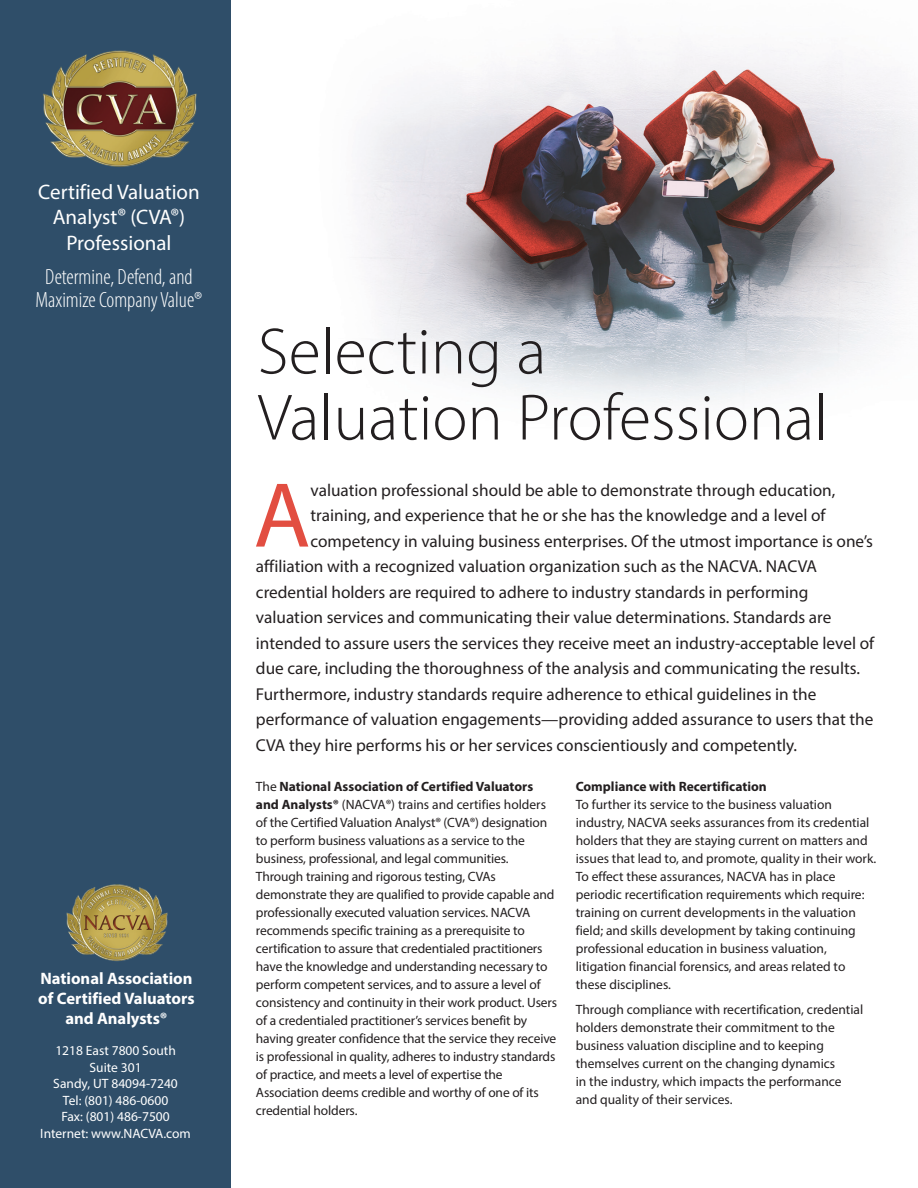
<style>
.page{position:relative;width:918px;height:1188px;background:#fff}
.page>*{position:absolute;margin:0;border:0;box-sizing:border-box;transform-origin:0 0}
.t1{font:92.85px "Myriad Pro";color:#e24e41}
.t2{font:300 65.85px/66.2px "Myriad Pro";color:#231f20}
.t3{font:300 condensed 22.2px/23.5px "Myriad Pro";color:#fff;text-align:center}
.t4{font:21px/25.2px "Myriad Pro";color:#fff;text-align:center}
.t5{font:17.25px "Myriad Pro";color:#231f20}
.t6{font:700 16.65px/20.2px "Myriad Pro";color:#fff;text-align:center}
.t7{font:13.5px/18px "Myriad Pro";letter-spacing:-.01em;color:#231f20}
.t8{font:13.5px/16.5px "Myriad Pro";color:#fff;text-align:center}
.t9{font:700 13.5px "Myriad Pro";color:#231f20}
.s1{font-weight:700}
</style>
<div class="page">
<img style="left:230px;top:0;width:688px;height:488px">
<div style="left:0;top:0;width:230px;height:1188px;background:#2f4e69"></div>
<img style="left:66px;top:884px;width:102px;height:77px">
<img style="left:43px;top:50px;width:154px;height:117px">
<p class="t4" style="left:38px;top:179px;width:163px">Certified Valuation<br>Analyst® (CVA®)<br>Professional</p>
<p class="t3" style="left:36px;top:265px;width:168px">Determine, Defend, and<br>Maximize Company Value®</p>
<p class="t6" style="left:38px;top:968px;width:158px">National Association of Certified Valuators and Analysts®</p>
<p class="t8" style="left:55px;top:1042px;width:122px">1218 East 7800 South</p>
<p class="t8" style="left:90px;top:1059px;width:54px">Suite 301</p>
<p class="t8" style="left:53px;top:1075px;width:126px">Sandy, UT 84094-7240</p>
<p class="t8" style="left:40px;top:1092px;width:152px">Tel: (801) 486-0600<br>Fax: (801) 486-7500<br>Internet: www.NACVA.com</p>
<p class="t2" style="left:258px;top:318px;width:572px">Selecting a<br>Valuation Professional</p>
<p class="t1" style="left:254px;top:458px;width:58px">A</p>
<p class="t5" style="left:310px;top:479px;width:526px">valuation professional should be able to demonstrate through education,</p>
<p class="t5" style="left:310px;top:505px;width:517px">training, and experience that he or she has the knowledge and a level of</p>
<p class="t5" style="left:310px;top:530px;width:564px">competency in valuing business enterprises. Of the utmost importance is one’s</p>
<p class="t5" style="left:256px;top:556px;width:562px">affiliation with a recognized valuation organization such as the NACVA. NACVA</p>
<p class="t5" style="left:256px;top:581px;width:554px">credential holders are required to adhere to industry standards in performing</p>
<p class="t5" style="left:256px;top:607px;width:577px">valuation services and communicating their value determinations. Standards are</p>
<p class="t5" style="left:256px;top:632px;width:620px">intended to assure users the services they receive meet an industry-acceptable level of</p>
<p class="t5" style="left:256px;top:658px;width:606px">due care, including the thoroughness of the analysis and communicating the results.</p>
<p class="t5" style="left:256px;top:683px;width:562px">Furthermore, industry standards require adherence to ethical guidelines in the</p>
<p class="t5" style="left:256px;top:709px;width:619px">performance of valuation engagements—providing added assurance to users that the</p>
<p class="t5" style="left:256px;top:734px;width:543px">CVA they hire performs his or her services conscientiously and competently.</p>
<p class="t7" style="left:256px;top:777px;width:303px">The <span class="s1">National Association of Certified Valuators and Analysts®</span> (NACVA®) trains and certifies holders of the Certified Valuation Analyst® (CVA®) designation to perform business valuations as a service to the business, professional, and legal communities.<br>Through training and rigorous testing, CVAs demonstrate they are qualified to provide capable and professionally executed valuation services. NACVA recommends specific training as a prerequisite to certification to assure that credentialed practitioners have the knowledge and understanding necessary to perform competent services, and to assure a level of consistency and continuity in their work product. Users of a credentialed practitioner’s services benefit by having greater confidence that the service they receive is professional in quality, adheres to industry standards of practice, and meets a level of expertise the Association deems credible and worthy of one of its credential holders.</p>
<p class="t9" style="left:576px;top:777px;width:193px">Compliance with Recertification</p>
<p class="t7" style="left:576px;top:795px;width:302px">To further its service to the business valuation industry, NACVA seeks assurances from its credential holders that they are staying current on matters and issues that lead to, and promote, quality in their work.<br>To effect these assurances, NACVA has in place periodic recertification requirements which require: training on current developments in the valuation field; and skills development by taking continuing professional education in business valuation, litigation financial forensics, and areas related to these disciplines.</p>
<p class="t7" style="left:576px;top:1000px;width:289px">Through compliance with recertification, credential holders demonstrate their commitment to the business valuation discipline and to keeping themselves current on the changing dynamics<br>in the industry, which impacts the performance and quality of their services.</p>
</div>
